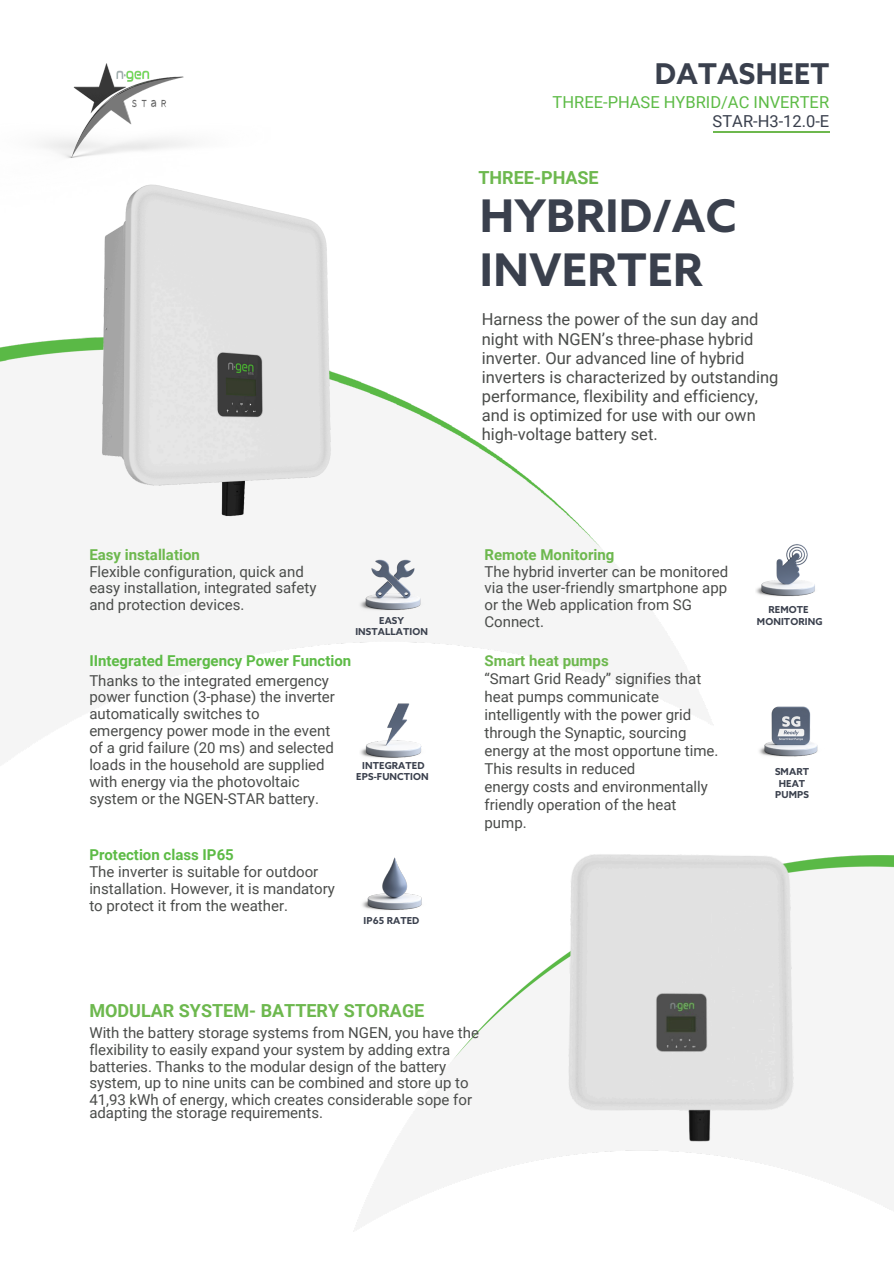
<style>
.page{position:relative;width:894px;height:1264px;background:#fff}
.page>*{position:absolute;margin:0;border:0;box-sizing:border-box;transform-origin:0 0}
.t1{font:700 45px/54px "Azo Sans Test";letter-spacing:.01em;color:#3a404d}
.t2{font:700 28.65px "Azo Sans Test";letter-spacing:.01em;color:#3a404d}
.t3{font:700 18px "Roboto";color:#6db84e}
.t4{font:16.5px/19.2px "Roboto";color:#4a4c4a}
.t5{font:16.5px/19.2px "Roboto";color:#5dbb46;text-align:right}
.t6{font:15px/16.8px "Roboto";color:#4a4c4a}
.t7{font:700 15px "Roboto";color:#5dbb46}
.t8{font:700 15px "Roboto";color:#6db84e}
.t9{font:700 9.6px/11.2px "Azo Sans Test";letter-spacing:.01em;color:#3a404d;text-align:center}
.s1{color:#3a404d}
.s2{font-family:"Noto Sans"}
</style>
<div class="page">
<img style="left:80px;top:210px;width:418px;height:307px">
<img style="left:478px;top:854px;width:390px;height:297px">
<img style="left:42px;top:63px;width:228px;height:150px">
<img style="left:362px;top:857px;width:60px;height:53px">
<img style="left:358px;top:559px;width:67px;height:53px">
<img style="left:360px;top:703px;width:62px;height:55px">
<hr style="left:713px;top:131px;width:116px;height:2px;background:#6db84e">
<img style="left:759px;top:706px;width:59px;height:51px">
<img style="left:756px;top:544px;width:59px;height:53px">
<p class="t2" style="left:654px;top:61px;width:176px">DATASHEET</p>
<p class="t5" style="left:552px;top:93px;width:278px">THREE-PHASE HYBRID/AC INVERTER<br><span class="s1">STAR-H3-12.0-E</span></p>
<p class="t8" style="left:89px;top:546px;width:112px">Easy installation</p>
<h5 class="t6" style="left:89px;top:563px;width:228px">Flexible configuration, quick and easy installation, integrated safety and protection devices.</h5>
<p class="t9" style="left:355px;top:616px;width:74px;line-height:10.8px">EASY<br>INSTALLATION</p>
<p class="t7" style="left:89px;top:652px;width:263px">IIntegrated Emergency Power Function</p>
<p class="t6" style="left:89px;top:672px;width:247px">Thanks to the integrated emergency power function (3-phase) the inverter automatically switches to emergency power mode in the event of a grid failure (20 ms) and selected loads in the household are supplied with energy via the photovoltaic system or the NGEN-STAR battery.</p>
<p class="t7" style="left:89px;top:846px;width:146px">Protection class IP65</p>
<p class="t6" style="left:89px;top:863px;width:247px">The inverter is suitable for outdoor installation. However, it is mandatory to protect it from the weather.</p>
<h4 class="t9" style="left:362px;top:761px;width:64px">INTEGRATED</h4>
<h3 class="t9" style="left:356px;top:772px;width:74px">EPS<span class="s2">-</span>FUNCTION</h3>
<h2 class="t9" style="left:363px;top:915px;width:57px">IP65 RATED</h2>
<p class="t3" style="left:478px;top:167px;width:122px">THREE-PHASE</p>
<p class="t1" style="left:480px;top:192px;width:258px">HYBRID<span class="s2">/</span>AC<br>INVERTER</p>
<p class="t4" style="left:481px;top:310px;width:298px">Harness the power of the sun day and night with NGEN’s three-phase hybrid inverter. Our advanced line of hybrid inverters is characterized by outstanding performance, flexibility and efficiency, and is optimized for use with our own high-voltage battery set.</p>
<p class="t8" style="left:484px;top:546px;width:131px">Remote Monitoring</p>
<p class="t6" style="left:484px;top:563px;width:245px">The hybrid inverter can be monitored via the user-friendly smartphone app or the Web application from SG<br>Connect.</p>
<p class="t8" style="left:484px;top:652px;width:126px">Smart heat pumps</p>
<h6 class="t6" style="left:484px;top:671px;width:218px">“Smart Grid Ready” signifies that</h6>
<p class="t6" style="left:484px;top:688px;width:235px;line-height:18px">heat pumps communicate intelligently with the power grid through the Synaptic, sourcing energy at the most opportune time.<br>This results in reduced</p>
<p class="t6" style="left:484px;top:779px;width:225px">energy costs and environmentally</p>
<p class="t6" style="left:484px;top:797px;width:193px">friendly operation of the heat</p>
<p class="t6" style="left:484px;top:815px;width:44px">pump.</p>
<p class="t9" style="left:768px;top:605px;width:42px">REMOTE</p>
<p class="t9" style="left:756px;top:616px;width:67px">MONITORING</p>
<p class="t9" style="left:774px;top:767px;width:35px">SMART<br>HEAT<br>PUMPS</p>
<h1 class="t3" style="left:89px;top:1000px;width:336px">MODULAR SYSTEM- BATTERY STORAGE</h1>
<h1 class="t6" style="left:89px;top:1024px;width:391px">With the battery storage systems from NGEN, you have the flexibility to easily expand your system by adding extra batteries. Thanks to the modular design of the battery system, up to nine units can be combined and store up to 41,93 kWh of energy, which creates considerable sope for</h1>
<h1 class="t6" style="left:89px;top:1104px;width:235px">adapting the storage requirements.</h1>
</div>
